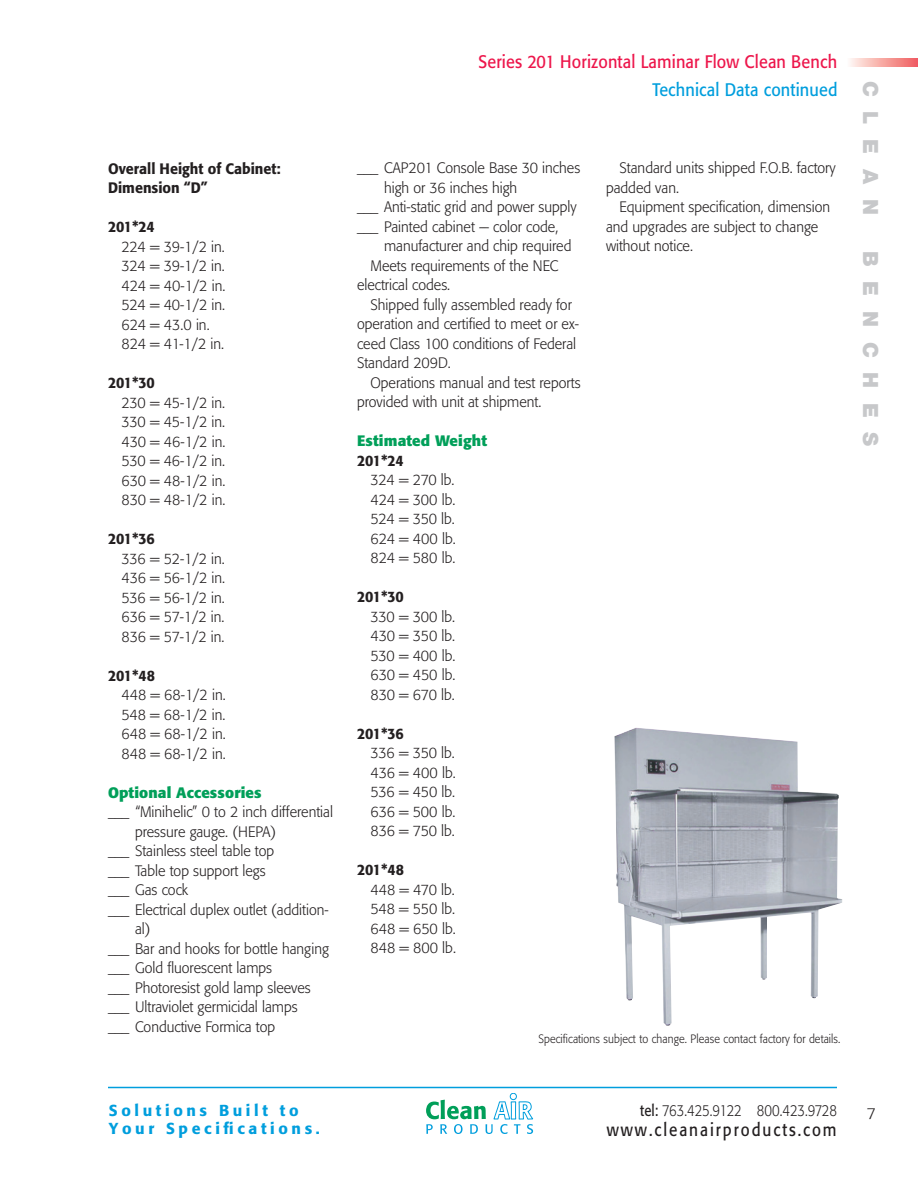
<style>
.page{position:relative;width:918px;height:1188px;background:#fff}
.page>*{position:absolute;margin:0;border:0;box-sizing:border-box;transform-origin:0 0}
.t1{font:900 21px "Helvetica Neue LT Std";color:#c7c8ca}
.t2{font:18px "Formata";letter-spacing:.01em;color:#ed164b;scale:.9 1}
.t3{font:18px "Formata";letter-spacing:.125em;color:#231f20;scale:.85 1}
.t4{font:18px "Formata";letter-spacing:.01em;color:#009edd;scale:.9 1}
.t5{font:500 15.75px/18.3px "Formata";letter-spacing:.23em;color:#009edd}
.t6{font:300 15.75px "Formata";letter-spacing:-.02em;color:#231f20;scale:.83 1}
.t7{font:300 15.75px "Formata";letter-spacing:-.02em;color:#231f20}
.t8{font:300 15px/19.5px "Formata";color:#231f20;text-align:justify;scale:.95 1}
.t9{font:500 15px/19.5px "Formata";color:#231f20;scale:.95 1}
.t10{font:700 15px "Formata";letter-spacing:.01em;color:#009f59}
.t11{font:300 12px "Formata";letter-spacing:.01em;color:#231f20;scale:.9 1}
.s1{font-weight:400}
</style>
<div class="page">
<hr style="left:108px;top:1087px;width:729px;height:1px;background:#009edd">
<img style="left:850px;top:59px;width:68px;height:7px">
<svg style="left:426px;top:1100px;width:107px;height:34px"></svg>
<div style="left:510px;top:1093px;width:7px;height:7px;border:1px solid #009edd;border-radius:50%"></div>
<img style="left:614px;top:728px;width:228px;height:298px">
<p class="t2" style="left:479px;top:51px;width:400px">Series 201 Horizontal Laminar Flow Clean Bench</p>
<p class="t4" style="left:652px;top:78px;width:207px">Technical Data continued</p>
<p class="t9" style="left:108px;top:159px;width:183px">Overall Height of Cabinet:<br>Dimension “D”</p>
<p class="t9" style="left:108px;top:217px;width:51px">201*24</p>
<p class="t8" style="left:121px;top:237px;width:111px;text-align:left">224 = 39-1/2 in.<br>324 = 39-1/2 in.<br>424 = 40-1/2 in.<br>524 = 40-1/2 in.<br>624 = 43.0 in.<br>824 = 41-1/2 in.</p>
<p class="t9" style="left:108px;top:373px;width:51px">201*30</p>
<p class="t8" style="left:121px;top:393px;width:111px">230 = 45-1/2 in.<br>330 = 45-1/2 in.<br>430 = 46-1/2 in.<br>530 = 46-1/2 in.<br>630 = 48-1/2 in.<br>830 = 48-1/2 in.</p>
<p class="t9" style="left:108px;top:529px;width:51px">201*36</p>
<p class="t8" style="left:121px;top:549px;width:111px">336 = 52-1/2 in.<br>436 = 56-1/2 in.<br>536 = 56-1/2 in.<br>636 = 57-1/2 in.<br>836 = 57-1/2 in.</p>
<p class="t9" style="left:108px;top:666px;width:51px">201*48</p>
<p class="t8" style="left:121px;top:686px;width:111px">448 = 68-1/2 in.<br>548 = 68-1/2 in.<br>648 = 68-1/2 in.<br>848 = 68-1/2 in.</p>
<p class="t10" style="left:108px;top:783px;width:155px">Optional Accessories</p>
<p class="t8" style="left:108px;top:803px;width:238px">___ “Minihelic” 0 to 2 inch differential</p>
<p class="t8" style="left:135px;top:822px;width:150px">pressure gauge. (HEPA)</p>
<p class="t8" style="left:108px;top:842px;width:177px">___ Stainless steel table top</p>
<p class="t8" style="left:108px;top:861px;width:168px">___ Table top support legs</p>
<p class="t8" style="left:108px;top:881px;width:86px">___ Gas cock</p>
<p class="t8" style="left:108px;top:900px;width:234px">___ Electrical duplex outlet (addition-</p>
<p class="t8" style="left:135px;top:920px;width:18px">al)</p>
<p class="t8" style="left:108px;top:939px;width:234px">___ Bar and hooks for bottle hanging</p>
<p class="t8" style="left:108px;top:959px;width:174px">___ Gold fluorescent lamps</p>
<p class="t8" style="left:108px;top:978px;width:215px">___ Photoresist gold lamp sleeves</p>
<p class="t8" style="left:108px;top:998px;width:201px">___ Ultraviolet germicidal lamps</p>
<p class="t8" style="left:108px;top:1017px;width:177px">___ Conductive Formica top</p>
<p class="t8" style="left:357px;top:158px;width:237px">___ CAP201 Console Base 30 inches</p>
<p class="t8" style="left:384px;top:178px;width:142px">high or 36 inches high</p>
<p class="t8" style="left:357px;top:197px;width:233px">___ Anti-static grid and power supply</p>
<p class="t8" style="left:357px;top:217px;width:213px">___ Painted cabinet — color code,</p>
<p class="t8" style="left:384px;top:236px;width:199px">manufacturer and chip required</p>
<p class="t8" style="left:371px;top:256px;width:199px">Meets requirements of the NEC</p>
<p class="t8" style="left:357px;top:275px;width:100px">electrical codes.</p>
<p class="t8" style="left:371px;top:295px;width:213px">Shipped fully assembled ready for</p>
<p class="t8" style="left:357px;top:314px;width:235px">operation and certified to meet or ex-</p>
<p class="t8" style="left:357px;top:334px;width:232px">ceed Class 100 conditions of Federal</p>
<p class="t8" style="left:357px;top:353px;width:100px">Standard 209D.</p>
<p class="t8" style="left:371px;top:373px;width:223px">Operations manual and test reports</p>
<p class="t8" style="left:357px;top:392px;width:196px">provided with unit at shipment.</p>
<p class="t10" style="left:357px;top:432px;width:132px">Estimated Weight</p>
<p class="t9" style="left:357px;top:451px;width:51px">201*24</p>
<p class="t8" style="left:370px;top:470px;width:91px">324 = 270 lb.<br>424 = 300 lb.<br>524 = 350 lb.<br>624 = 400 lb.<br>824 = 580 lb.</p>
<p class="t9" style="left:357px;top:587px;width:51px">201*30</p>
<p class="t8" style="left:370px;top:607px;width:91px">330 = 300 lb.<br>430 = 350 lb.<br>530 = 400 lb.<br>630 = 450 lb.<br>830 = 670 lb.</p>
<p class="t9" style="left:357px;top:724px;width:51px">201*36</p>
<p class="t8" style="left:370px;top:743px;width:91px">336 = 350 lb.<br>436 = 400 lb.<br>536 = 450 lb.<br>636 = 500 lb.<br>836 = 750 lb.</p>
<p class="t9" style="left:357px;top:860px;width:51px">201*48</p>
<p class="t8" style="left:370px;top:880px;width:91px">448 = 470 lb.<br>548 = 550 lb.<br>648 = 650 lb.<br>848 = 800 lb.</p>
<p class="t8" style="left:606px;top:158px;width:243px;text-indent:13px">Standard units shipped F.O.B. factory padded van.</p>
<p class="t8" style="left:606px;top:197px;width:238px;text-align:left;text-indent:13px">Equipment specification, dimension and upgrades are subject to change without notice.</p>
<p class="t11" style="left:538px;top:1032px;width:337px">Specifications subject to change. Please contact factory for details.</p>
<p class="t5" style="left:109px;top:1101px;width:212px">Solutions Built to<br>Your Specifications.</p>
<p class="t6" style="left:640px;top:1101px;width:238px"><span class="s1">tel:</span> 763.425.9122 800.423.9728</p>
<p class="t3" style="left:607px;top:1119px;width:272px">www.cleanairproducts.com</p>
<h1 class="t1" style="left:883px;top:81px;width:133px;rotate:90deg">C lean</h1>
<h1 class="t1" style="left:883px;top:251px;width:195px;rotate:90deg">Benches</h1>
<p class="t7" style="left:867px;top:1104px;width:11px">7</p>
</div>
